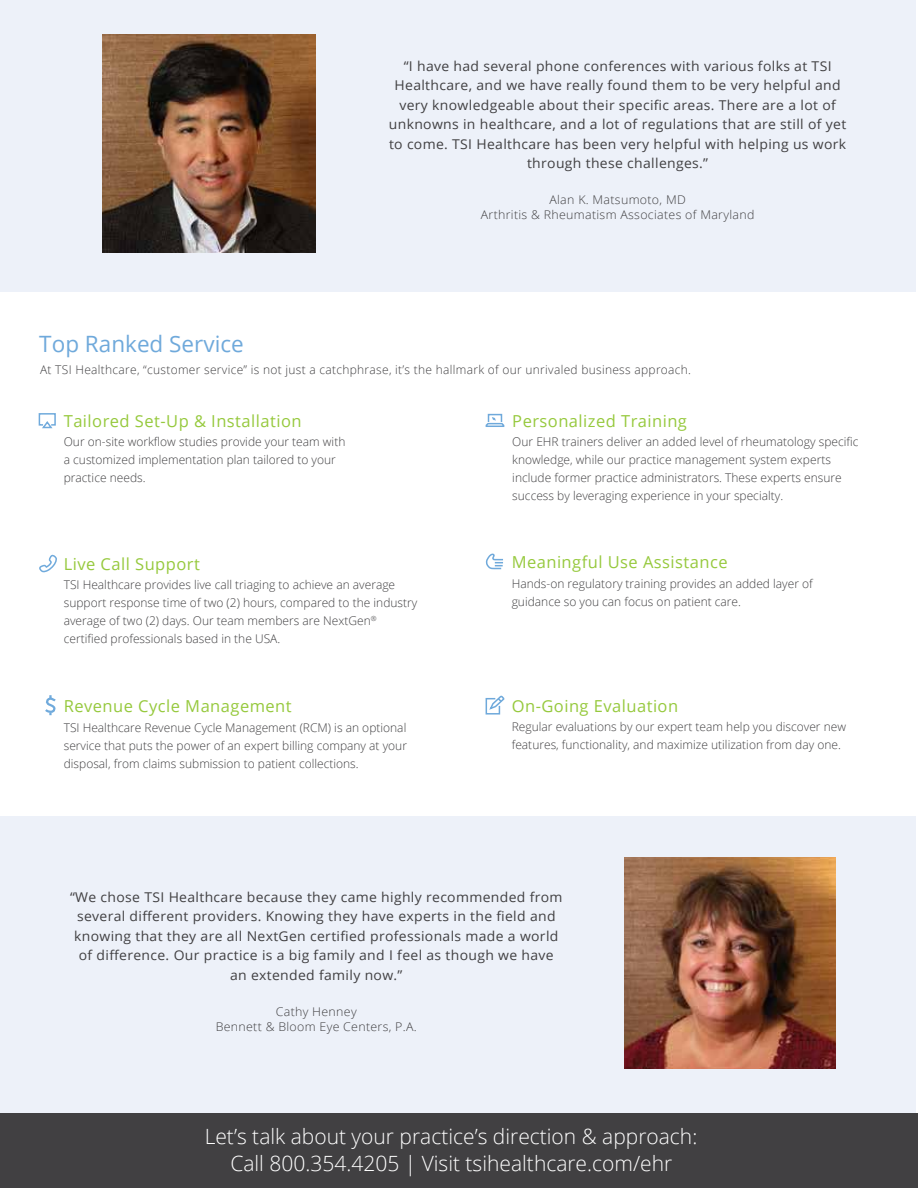
<style>
.page{position:relative;width:918px;height:1188px;background:#fff}
.page>*{position:absolute;margin:0;border:0;box-sizing:border-box;transform-origin:0 0}
.t1{font:22.5px "Open Sans";color:#6fa9db}
.t2{font:300 21px/27px "Open Sans";color:#fff;text-align:center}
.t3{font:16.5px "Open Sans";letter-spacing:.03em;color:#96c93d}
.t4{font:13.5px/19.5px "Open Sans";letter-spacing:.025em;color:#414042;text-align:center}
.t5{font:300 12px/18px "Open Sans";color:#414042}
.t6{font:300 12px/15px "Open Sans";letter-spacing:.025em;color:#414042;text-align:center}
</style>
<div class="page">
<div style="left:0;top:816px;width:915px;height:306px;background:#edf1f9"></div>
<div style="left:0;top:1114px;width:918px;height:74px;background:#414042"></div>
<div style="left:0;top:0;width:915px;height:292px;background:#edf1f9"></div>
<svg style="left:45px;top:695px;width:11px;height:21px"></svg>
<svg style="left:38px;top:413px;width:18px;height:16px"></svg>
<svg style="left:39px;top:554px;width:18px;height:19px"></svg>
<div style="left:488px;top:414px;width:14px;height:9px;border:2px solid #6fa9db"></div>
<svg style="left:485px;top:417px;width:20px;height:10px"></svg>
<svg style="left:485px;top:695px;width:20px;height:20px"></svg>
<svg style="left:485px;top:553px;width:18px;height:17px"></svg>
<img style="left:102px;top:34px;width:214px;height:219px">
<img style="left:625px;top:858px;width:210px;height:211px">
<h1 class="t1" style="left:39px;top:329px;width:206px">Top Ranked Service</h1>
<p class="t4" style="left:389px;top:56px;width:459px">“I have had several phone conferences with various folks at TSI Healthcare, and we have really found them to be very helpful and very knowledgeable about their specific areas. There are a lot of unknowns in healthcare, and a lot of regulations that are still of yet to come. TSI Healthcare has been very helpful with helping us work through these challenges.”</p>
<p class="t6" style="left:481px;top:192px;width:275px">Alan K. Matsumoto, MD<br>Arthritis &amp; Rheumatism Associates of Maryland</p>
<p class="t6" style="left:40px;top:362px;width:653px">At TSI Healthcare, “customer service” is not just a catchphrase, it’s the hallmark of our unrivaled business approach.</p>
<h3 class="t3" style="left:512px;top:410px;width:176px">Personalized Training</h3>
<p class="t5" style="left:512px;top:433px;width:348px">Our EHR trainers deliver an added level of rheumatology specific knowledge, while our practice management system experts include former practice administrators. These experts ensure success by leveraging experience in your specialty.</p>
<h3 class="t3" style="left:64px;top:410px;width:239px">Tailored Set-Up &amp; Installation</h3>
<p class="t5" style="left:64px;top:433px;width:283px">Our on-site workflow studies provide your team with a customized implementation plan tailored to your practice needs.</p>
<h3 class="t3" style="left:64px;top:552px;width:138px">Live Call Support</h3>
<p class="t5" style="left:64px;top:575px;width:355px">TSI Healthcare provides live call triaging to achieve an average support response time of two (2) hours, compared to the industry average of two (2) days. Our team members are NextGen<sup>® </sup>certified professionals based in the USA.</p>
<h3 class="t3" style="left:64px;top:695px;width:229px">Revenue Cycle Management</h3>
<p class="t5" style="left:64px;top:718px;width:345px;text-align:justify">TSI Healthcare Revenue Cycle Management (RCM) is an optional service that puts the power of an expert billing company at your disposal, from claims submission to patient collections.</p>
<h3 class="t3" style="left:512px;top:551px;width:217px">Meaningful Use Assistance</h3>
<p class="t5" style="left:512px;top:574px;width:303px">Hands-on regulatory training provides an added layer of guidance so you can focus on patient care.</p>
<h3 class="t3" style="left:512px;top:695px;width:168px">On-Going Evaluation</h3>
<p class="t5" style="left:512px;top:718px;width:336px">Regular evaluations by our expert team help you discover new features, functionality, and maximize utilization from day one.</p>
<p class="t4" style="left:70px;top:887px;width:494px">“We chose TSI Healthcare because they came highly recommended from several different providers. Knowing they have experts in the field and knowing that they are all NextGen certified professionals made a world of difference. Our practice is a big family and I feel as though we have an extended family now.”</p>
<p class="t6" style="left:216px;top:1004px;width:203px">Cathy Henney<br>Bennett &amp; Bloom Eye Centers, P.A.</p>
<h2 class="t2" style="left:205px;top:1122px;width:494px">Let’s talk about your practice’s direction &amp; approach:<br>Call 800.354.4205 | Visit tsihealthcare.com/ehr</h2>
</div>
